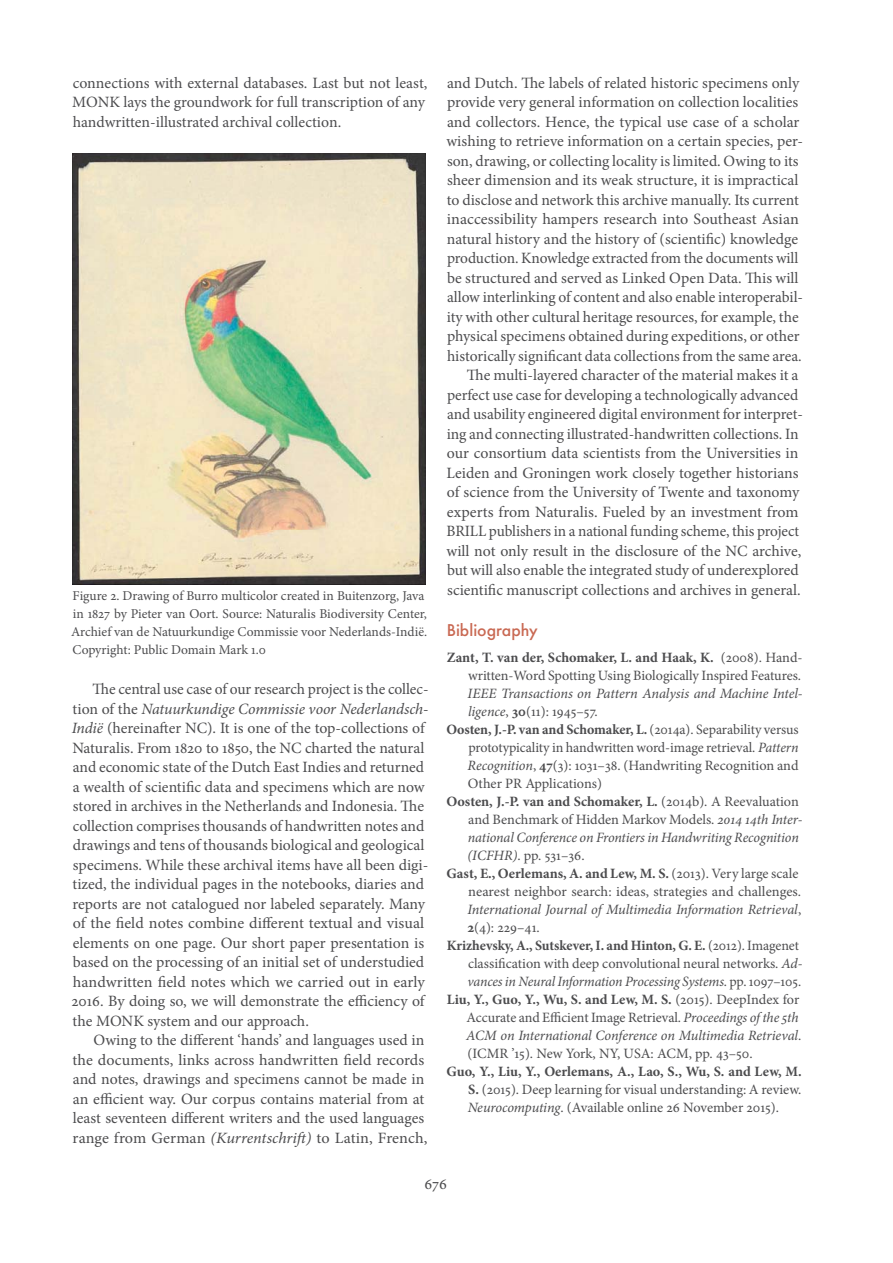
<style>
.page{position:relative;width:893px;height:1263px;background:#fff}
.page>*{position:absolute;margin:0;border:0;box-sizing:border-box;transform-origin:0 0}
.t1{font:15.75px/19.5px "Minion Pro";color:#4c4c4e}
.t2{font:500 15.75px "Futura";color:#c96953}
.t3{font:14.25px/18px "Minion Pro";color:#4c4c4e;text-align:right}
.t4{font:700 14.25px "Minion Pro";letter-spacing:-.005em;color:#4c4c4e}
.t5{font:italic 14.25px "Minion Pro";letter-spacing:-.01em;color:#4c4c4e}
.t6{font:13.5px/18px "Minion Pro";color:#4c4c4e}
.s1{font-style:italic}
.s2{font-weight:700}
.s3{font-weight:400}
.s4{font-style:normal}
</style>
<div class="page">
<img style="left:72px;top:153px;width:353px;height:431px">
<p class="t1" style="left:72px;top:75px;width:357px">connections with external databases. Last but not least,<br>MONK lays the groundwork for full transcription of any handwritten-illustrated archival collection.</p>
<p class="t6" style="left:71px;top:587px;width:358px">Figure 2. Drawing of Burro multicolor created in Buitenzorg, Java in 1827 by Pieter van Oort. Source: Naturalis Biodiversity Center, Archief van de Natuurkundige Commissie voor Nederlands-Indië.<br>Copyright: Public Domain Mark 1.0</p>
<p class="t1" style="left:72px;top:681px;width:359px;text-indent:21px">The central use case of our research project is the collec&shy;tion of the <span class="s1">Natuurkundige Commissie voor Nederlandsch-Indië</span> (hereinafter NC). It is one of the top-collections of Naturalis. From 1820 to 1850, the NC charted the natural and economic state of the Dutch East Indies and returned a wealth of scientific data and specimens which are now stored in archives in the Netherlands and Indonesia. The collection comprises thousands of handwritten notes and drawings and tens of thousands biological and geological specimens. While these archival items have all been digi&shy;tized, the individual pages in the notebooks, diaries and reports are not catalogued nor labeled separately. Many of the field notes combine different textual and visual elements on one page. Our short paper presentation is based on the processing of an initial set of understudied handwritten field notes which we carried out in early 2016. By doing so, we will demonstrate the efficiency of the MONK system and our approach.</p>
<p class="t1" style="left:73px;top:1032px;width:356px;text-indent:21px">Owing to the different ‘hands’ and languages used in the documents, links across handwritten field records and notes, drawings and specimens cannot be made in an efficient way. Our corpus contains material from at least seventeen different writers and the used languages range from German <span class="s1">(Kurrentschrift)</span> to Latin, French,</p>
<p class="t1" style="left:447px;top:75px;width:354px">and Dutch. The labels of related historic specimens only</p>
<p class="t1" style="left:447px;top:94px;width:353px">provide very general information on collection localities</p>
<p class="t1" style="left:447px;top:114px;width:354px">and collectors. Hence, the typical use case of a scholar</p>
<p class="t1" style="left:446px;top:133px;width:358px">wishing to retrieve information on a certain species, per-</p>
<p class="t1" style="left:447px;top:153px;width:353px">son, drawing, or collecting locality is limited. Owing to its</p>
<p class="t1" style="left:447px;top:172px;width:353px">sheer dimension and its weak structure, it is impractical</p>
<p class="t1" style="left:447px;top:192px;width:354px">to disclose and network this archive manually. Its current</p>
<p class="t1" style="left:447px;top:211px;width:353px">inaccessibility hampers research into Southeast Asian</p>
<p class="t1" style="left:447px;top:231px;width:353px">natural history and the history of (scientific) knowledge</p>
<p class="t1" style="left:447px;top:250px;width:353px">production. Knowledge extracted from the documents will</p>
<p class="t1" style="left:447px;top:270px;width:353px">be structured and served as Linked Open Data. This will</p>
<p class="t1" style="left:447px;top:289px;width:357px">allow interlinking of content and also enable interoperabil-</p>
<p class="t1" style="left:447px;top:309px;width:353px">ity with other cultural heritage resources, for example, the</p>
<p class="t1" style="left:447px;top:328px;width:354px">physical specimens obtained during expeditions, or other</p>
<p class="t1" style="left:447px;top:347px;width:356px">historically significant data collections from the same area.</p>
<p class="t1" style="left:467px;top:367px;width:333px">The multi-layered character of the material makes it a</p>
<p class="t1" style="left:447px;top:386px;width:353px">perfect use case for developing a technologically advanced</p>
<p class="t1" style="left:447px;top:406px;width:357px">and usability engineered digital environment for interpret-</p>
<p class="t1" style="left:447px;top:425px;width:353px">ing and connecting illustrated-handwritten collections. In</p>
<p class="t1" style="left:447px;top:445px;width:353px">our consortium data scientists from the Universities in</p>
<p class="t1" style="left:446px;top:464px;width:353px">Leiden and Groningen work closely together historians</p>
<p class="t1" style="left:447px;top:484px;width:354px">of science from the University of Twente and taxonomy</p>
<p class="t1" style="left:447px;top:503px;width:353px">experts from Naturalis. Fueled by an investment from</p>
<p class="t1" style="left:446px;top:523px;width:354px">BRILL publishers in a national funding scheme, this project</p>
<p class="t1" style="left:446px;top:542px;width:356px">will not only result in the disclosure of the NC archive,</p>
<p class="t1" style="left:447px;top:562px;width:353px">but will also enable the integrated study of underexplored</p>
<p class="t1" style="left:447px;top:581px;width:355px">scientific manuscript collections and archives in general.</p>
<p class="t2" style="left:447px;top:619px;width:93px">Bibliography</p>
<p class="t3" style="left:447px;top:650px;width:357px"><span class="s2">Zant, T. van der, Schomaker, L. and Haak, K.</span> (2008). Hand&shy;written-Word Spotting Using Biologically Inspired Features.</p>
<p class="t5" style="left:468px;top:688px;width:336px">IEEE Transactions on Pattern Analysis and Machine Intel-</p>
<p class="t3" style="left:468px;top:704px;width:131px"><span class="s1">ligence</span>, <span class="s2">30</span>(11): 1945–57.</p>
<p class="t4" style="left:446px;top:724px;width:354px">Oosten, J.-P. van and Schomaker, L. <span class="s3">(2014a). Separability versus</span></p>
<p class="t3" style="left:468px;top:740px;width:332px">prototypicality in handwritten word-image retrieval. <span class="s1">Pattern</span></p>
<p class="t3" style="left:467px;top:758px;width:332px"><span class="s1">Recognition</span>, <span class="s2">47</span>(3): 1031–38. (Handwriting Recognition and</p>
<p class="t3" style="left:468px;top:776px;width:135px">Other PR Applications)</p>
<p class="t4" style="left:446px;top:796px;width:354px">Oosten, J.-P. van and Schomaker, L. <span class="s3">(2014b). A Reevaluation</span></p>
<p class="t3" style="left:468px;top:812px;width:336px">and Benchmark of Hidden Markov Models. <span class="s1">2014 14th Inter-</span></p>
<p class="t5" style="left:468px;top:832px;width:332px">national Conference on Frontiers in Handwriting Recognition</p>
<p class="t3" style="left:467px;top:848px;width:119px"><span class="s1">(ICFHR)</span>. pp. 531–36.</p>
<p class="t4" style="left:446px;top:868px;width:353px">Gast, E., Oerlemans, A. and Lew, M. S. <span class="s3">(2013). Very large scale</span></p>
<p class="t3" style="left:468px;top:884px;width:334px">nearest neighbor search: ideas, strategies and challenges.</p>
<p class="t5" style="left:468px;top:904px;width:335px">International Journal of Multimedia Information Retrieval<span class="s4">,</span></p>
<p class="t3" style="left:467px;top:920px;width:74px"><span class="s2">2</span>(4): 229–41.</p>
<p class="t4" style="left:447px;top:940px;width:354px">Krizhevsky, A., Sutskever, I. and Hinton, G. E. <span class="s3">(2012). Imagenet</span></p>
<p class="t3" style="left:468px;top:956px;width:336px">classification with deep convolutional neural networks. <span class="s1">Ad-</span></p>
<p class="t5" style="left:467px;top:976px;width:335px">vances in Neural Information Processing Systems<span class="s4">. pp. 1097–105.</span></p>
<p class="t4" style="left:447px;top:994px;width:354px">Liu, Y., Guo, Y., Wu, S. and Lew, M. S. <span class="s3">(2015). DeepIndex for</span></p>
<p class="t3" style="left:466px;top:1010px;width:334px">Accurate and Efficient Image Retrieval. <span class="s1">Proceedings of the 5th</span></p>
<p class="t5" style="left:466px;top:1030px;width:336px">ACM on International Conference on Multimedia Retrieval<span class="s4">.</span></p>
<p class="t3" style="left:467px;top:1046px;width:286px">(ICMR ’15). New York, NY, USA: ACM, pp. 43–50.</p>
<p class="t3" style="left:468px;top:1064px;width:335px;text-align:justify;text-indent:-21px"><span class="s2">Guo, Y., Liu, Y., Oerlemans, A., Lao, S., Wu, S. and Lew, M.<br>S.</span> (2015). Deep learning for visual understanding: A review.<br><span class="s1">Neurocomputing</span>. (Available online 26 November 2015).</p>
<p class="t1" style="left:424px;top:1176px;width:24px">676</p>
</div>
